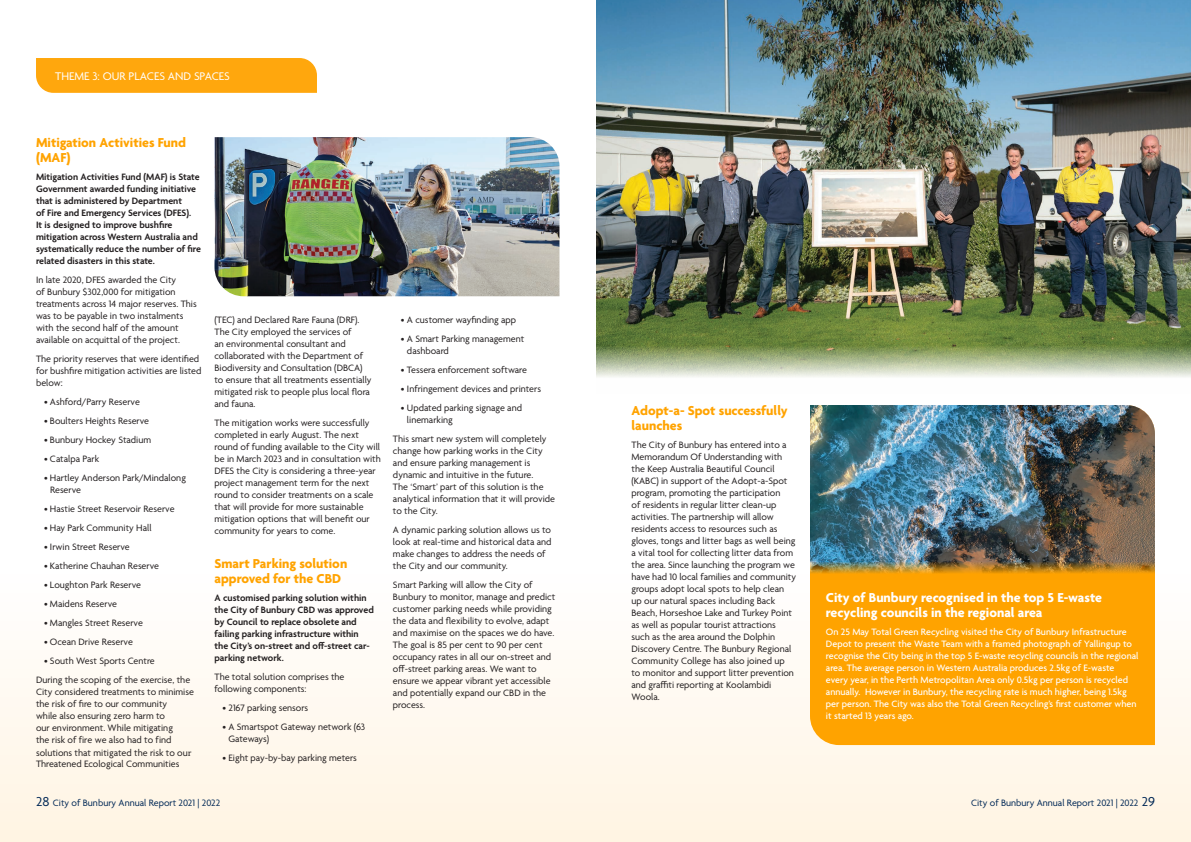
<style>
.page{position:relative;width:1191px;height:842px;background:#fff}
.page>*{position:absolute;margin:0;border:0;box-sizing:border-box;transform-origin:0 0}
.Agenda_Body_Headings{font:700 14px/15px "Agenda";color:#ffa300}
.Agenda_Body_Headings-2{font:700 14px/15px "Agenda";color:#fff}
.Agenda_Body_Headings-3{font:12px "Agenda";color:#fff}
.Body_Copy{font:10px/12px "Agenda";color:#231f20}
.Body_Copy-2{font:500 10px/12px "Agenda";color:#fff}
.Body_Copy-3{font:600 10px/12px "Agenda";color:#231f20}
.t1{font:10px "Agenda";color:#002856}
.s1{font-family:"Minion Pro"}
.s2{font-size:14px}
</style>
<div class="page">
<div style="left:0;top:0;width:1191px;height:842px;background:linear-gradient(to bottom,#fff,#fff9ef)"></div>
<img style="left:596px;top:0;width:595px;height:394px">
<div style="left:36px;top:58px;width:281px;height:35px;background:#ffa70d"></div>
<img style="left:214px;top:137px;width:345px;height:159px">
<div style="left:810px;top:580px;width:345px;height:165px;background:#ffa300"></div>
<img style="left:810px;top:405px;width:345px;height:175px">
<p class="Agenda_Body_Headings-3" style="left:55px;top:69px;width:176px">THEME 3: OUR PLACES AND SPACES</p>
<p class="Agenda_Body_Headings" style="left:36px;top:136px;width:151px">Mitigation Activities Fund (MAF)</p>
<p class="Body_Copy-3" style="left:36px;top:172px;width:166px">Mitigation Activities Fund (MAF) is State Government awarded funding initiative that is administered by Department<br>of Fire and Emergency Services (DFES).<br>It is designed to improve bushfire mitigation across Western Australia and systematically reduce the number of fire related disasters in this state.</p>
<p class="Body_Copy" style="left:36px;top:275px;width:162px">In late 2020, DFES awarded the City<br>of Bunbury $302,000 for mitigation treatments across 14 major reserves. This was to be payable in two instalments with the second half of the amount available on acquittal of the project.</p>
<p class="Body_Copy" style="left:36px;top:354px;width:167px">The priority reserves that were identified for bushfire mitigation activities are listed below:</p>
<p class="Body_Copy" style="left:44px;top:397px;width:97px">• Ashford/Parry Reserve</p>
<p class="Body_Copy" style="left:44px;top:416px;width:107px">• Boulters Heights Reserve</p>
<p class="Body_Copy" style="left:44px;top:435px;width:109px">• Bunbury Hockey Stadium</p>
<p class="Body_Copy" style="left:44px;top:454px;width:57px">• Catalpa Park</p>
<p class="Body_Copy" style="left:50px;top:473px;width:137px;text-indent:-6px">• Hartley Anderson Park/Mindalong<br>Reserve</p>
<p class="Body_Copy" style="left:44px;top:504px;width:132px">• Hastie Street Reservoir Reserve</p>
<p class="Body_Copy" style="left:44px;top:523px;width:109px">• Hay Park Community Hall</p>
<p class="Body_Copy" style="left:44px;top:542px;width:87px">• Irwin Street Reserve</p>
<p class="Body_Copy" style="left:44px;top:561px;width:116px">• Katherine Chauhan Reserve</p>
<p class="Body_Copy" style="left:44px;top:580px;width:99px">• Loughton Park Reserve</p>
<p class="Body_Copy" style="left:44px;top:599px;width:74px">• Maidens Reserve</p>
<p class="Body_Copy" style="left:44px;top:618px;width:100px">• Mangles Street Reserve</p>
<p class="Body_Copy" style="left:44px;top:637px;width:90px">• Ocean Drive Reserve</p>
<p class="Body_Copy" style="left:44px;top:656px;width:112px">• South West Sports Centre</p>
<p class="Body_Copy" style="left:36px;top:675px;width:159px">During the scoping of the exercise, the City considered treatments to minimise the risk of fire to our community<br>while also ensuring zero harm to<br>our environment. While mitigating<br>the risk of fire we also had to find solutions that mitigated the risk to ou<span class="s1">r</span></p>
<p class="Body_Copy" style="left:36px;top:759px;width:145px">Threatened Ecological Communities</p>
<p class="Body_Copy" style="left:214px;top:315px;width:158px">(TEC) and Declared Rare Fauna (DRF).<br>The City employed the services of<br>an environmental consultant and collaborated with the Department of Biodiversity and Consultation (DBCA) to ensure that all treatments essentially mitigated risk to people plus local flora and fauna.</p>
<p class="Body_Copy" style="left:214px;top:418px;width:168px">The mitigation works were successfully completed in early August. The next round of funding available to the City will be in March 2023 and in consultation with DFES the City is considering a three-year project management term for the next round to consider treatments on a scale that will provide for more sustainable mitigation options that will benefit our community for years to come.</p>
<p class="Agenda_Body_Headings" style="left:214px;top:557px;width:134px">Smart Parking solution approved for the CBD</p>
<p class="Body_Copy-3" style="left:214px;top:592px;width:161px">A customised parking solution within the City of Bunbury CBD was approved by Council to replace obsolete and failing parking infrastructure within the City’s on-street and off-street car&shy;parking network.</p>
<p class="Body_Copy" style="left:214px;top:671px;width:131px">The total solution comprises the following components:</p>
<p class="Body_Copy" style="left:222px;top:702px;width:87px">• 2167 parking sensors</p>
<p class="Body_Copy" style="left:228px;top:721px;width:138px;text-indent:-6px">• A Smartspot Gateway network (63<br>Gateways)</p>
<p class="Body_Copy" style="left:222px;top:752px;width:136px">• Eight pay-by-bay parking meters</p>
<p class="Body_Copy" style="left:401px;top:315px;width:117px">• A customer wayfinding app</p>
<p class="Body_Copy" style="left:407px;top:334px;width:119px;text-indent:-6px">• A Smart Parking management dashboard</p>
<p class="Body_Copy" style="left:401px;top:365px;width:127px">• Tessera enforcement software</p>
<p class="Body_Copy" style="left:401px;top:384px;width:141px">• Infringement devices and printers</p>
<p class="Body_Copy" style="left:407px;top:403px;width:116px;text-indent:-6px">• Updated parking signage and linemarking</p>
<p class="Body_Copy" style="left:393px;top:434px;width:164px">This smart new system will completely change how parking works in the City and ensure parking management is dynamic and intuitive in the future.<br>The ‘Smart’ part of this solution is the analytical information that it will provide to the City.</p>
<p class="Body_Copy" style="left:393px;top:525px;width:160px">A dynamic parking solution allows us to look at real-time and historical data and make changes to address the needs of the City and our community.</p>
<p class="Body_Copy" style="left:393px;top:580px;width:164px">Smart Parking will allow the City of Bunbury to monitor, manage and predict customer parking needs while providing the data and flexibility to evolve, adapt and maximise on the spaces we do have.<br>The goal is 85 per cent to 90 per cent occupancy rates in all our on-street and off-street parking areas. We want to ensure we appear vibrant yet accessible and potentially expand our CBD in the process.</p>
<p class="Agenda_Body_Headings" style="left:631px;top:404px;width:158px">Adopt-a- Spot successfully launches</p>
<p class="Body_Copy" style="left:631px;top:439px;width:166px">The City of Bunbury has entered into a Memorandum Of Understanding with the Keep Australia Beautiful Council (KABC) in support of the Adopt-a-Spot program, promoting the participation<br>of residents in regular litter clean-up activities. The partnership will allow residents access to resources such as gloves, tongs and litter bags as well being a vital tool for collecting litter data from the area. Since launching the program we have had 10 local families and community groups adopt local spots to help clean up our natural spaces including Back Beach, Horseshoe Lake and Turkey Point as well as popular tourist attractions such as the area around the Dolphin Discovery Centre. The Bunbury Regional Community College has also joined up to monitor and support litter prevention and graffiti reporting at Koolambidi Woola.</p>
<p class="Agenda_Body_Headings-2" style="left:826px;top:591px;width:278px">City of Bunbury recognised in the top 5 E-waste recycling councils in the regional area</p>
<p class="Body_Copy-2" style="left:826px;top:626px;width:314px">On 25 May Total Green Recycling visited the City of Bunbury Infrastructure Depot to present the Waste Team with a framed photograph of Yallingup to recognise the City being in the top 5 E-waste recycling councils in the regional area. The average person in Western Australia produces 2.5kg of E-waste every year, in the Perth Metropolitan Area only 0.5kg per person is recycled annually. However in Bunbury, the recycling rate is much higher, being 1.5kg per person. The City was also the Total Green Recycling’s first customer when it started 13 years ago.</p>
<p class="t1" style="left:36px;top:797px;width:186px"><span class="s2">28</span> City of Bunbury Annual Report 2021 | 2022</p>
<p class="t1" style="left:971px;top:797px;width:185px">City of Bunbury Annual Report 2021 | 2022 <span class="s2">29</span></p>
</div>
